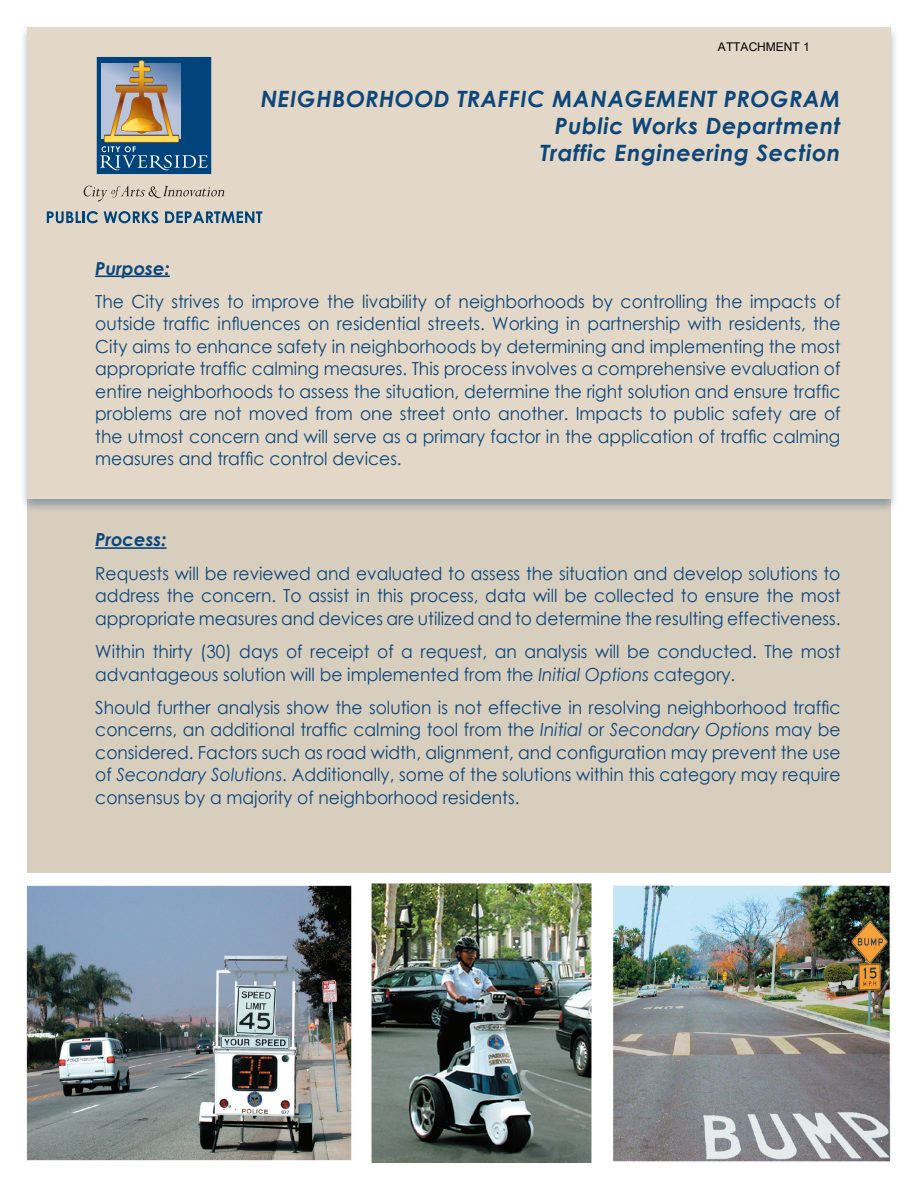
<style>
.page{position:relative;width:918px;height:1188px;background:#fff}
.page>*{position:absolute;margin:0;border:0;box-sizing:border-box;transform-origin:0 0}
.t1{font:italic 700 22.5px/27px "Century Gothic";letter-spacing:.025em;color:#0d467a;text-align:right}
.t2{font:18px/22.5px "Century Gothic";color:#0d467a;text-align:justify;scale:.95 1}
.t3{font:italic 700 18px "Century Gothic";color:#0d467a}
.t4{font:12px "Arial";color:#000}
.s1{font-style:italic}
</style>
<div class="page">
<div style="left:27px;top:27px;width:864px;height:846px;background:#d8cebe"></div>
<div style="left:19px;top:24px;width:880px;height:489px;background:#0d467a;opacity:.37"></div>
<div style="left:27px;top:27px;width:864px;height:472px;background:#e3d8c7"></div>
<hr style="left:95px;top:547px;width:72px;height:2px;background:#0d467a">
<hr style="left:95px;top:275px;width:75px;height:2px;background:#0d467a">
<img style="left:26px;top:883px;width:865px;height:280px">
<svg style="left:97px;top:57px;width:114px;height:117px;background:#5a7585"></svg>
<svg style="left:84px;top:186px;width:140px;height:15px"></svg>
<svg style="left:47px;top:211px;width:51px;height:12px"></svg>
<svg style="left:104px;top:211px;width:54px;height:12px"></svg>
<svg style="left:165px;top:211px;width:97px;height:12px"></svg>
<p class="t4" style="left:718px;top:39px;width:94px">ATTACHMENT 1</p>
<p class="t1" style="left:261px;top:85px;width:581px">NEIGHBORHOOD TRAFFIC MANAGEMENT PROGRAM<br>Public Works Department<br>Traffic Engineering Section</p>
<p class="t3" style="left:95px;top:254px;width:76px">Purpose:</p>
<p class="t2" style="left:95px;top:290px;width:786px">The City strives to improve the livability of neighborhoods by controlling the impacts of outside traffic influences on residential streets. Working in partnership with residents, the City aims to enhance safety in neighborhoods by determining and implementing the most appropriate traffic calming measures. This process involves a comprehensive evaluation of entire neighborhoods to assess the situation, determine the right solution and ensure traffic problems are not moved from one street onto another. Impacts to public safety are of the utmost concern and will serve as a primary factor in the application of traffic calming measures and traffic control devices.</p>
<p class="t3" style="left:95px;top:526px;width:73px">Process:</p>
<p class="t2" style="left:95px;top:562px;width:786px">Requests will be reviewed and evaluated to assess the situation and develop solutions to address the concern. To assist in this process, data will be collected to ensure the most appropriate measures and devices are utilized and to determine the resulting effectiveness.</p>
<p class="t2" style="left:95px;top:640px;width:786px">Within thirty (30) days of receipt of a request, an analysis will be conducted. The most advantageous solution will be implemented from the <span class="s1">Initial Options</span> category.</p>
<p class="t2" style="left:95px;top:696px;width:786px">Should further analysis show the solution is not effective in resolving neighborhood traffic concerns, an additional traffic calming tool from the <span class="s1">Initial</span> or <span class="s1">Secondary Options</span> may be considered. Factors such as road width, alignment, and configuration may prevent the use of <span class="s1">Secondary Solutions</span>. Additionally, some of the solutions within this category may require consensus by a majority of neighborhood residents.</p>
</div>
